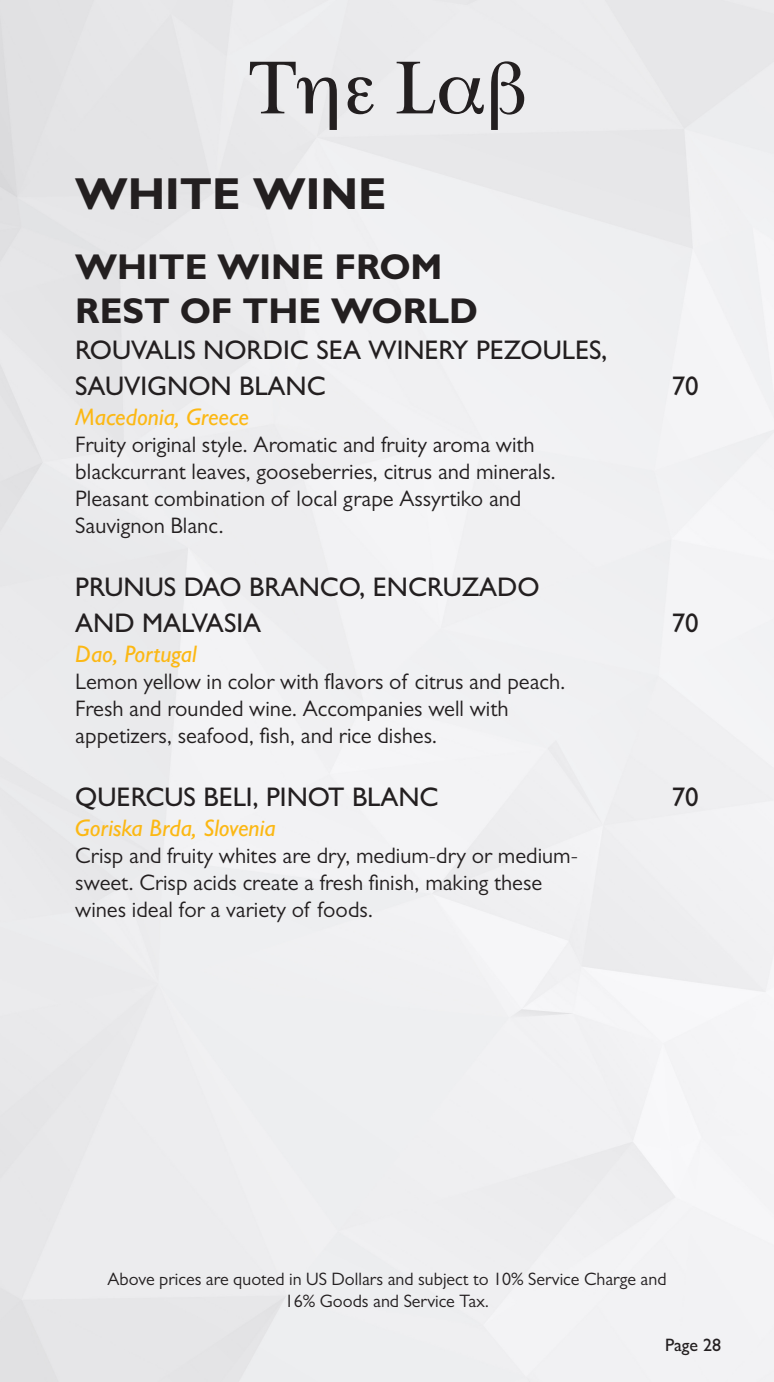
<style>
.page{position:relative;width:774px;height:1382px;background:#fff}
.page>*{position:absolute;margin:0;border:0;box-sizing:border-box;transform-origin:0 0}
.t1{font:700 45px "Gill Sans";color:#231f20}
.t2{font:700 36px "Gill Sans";color:#231f20}
.t3{font:500 27px "Gill Sans";color:#231f20}
.t4{font:italic 500 24px "Gill Sans";color:#fcb814}
.t5{font:22.5px "Gill Sans";color:#231f20}
.t6{font:18px/21.6px "Gill Sans";color:#231f20;text-align:center}
.t7{font:500 18px "Gill Sans";color:#231f20}
</style>
<div class="page">
<svg style="left:250px;top:62px;width:87px;height:68px;background:#bdbcbe"></svg>
<svg style="left:348px;top:77px;width:26px;height:37px"></svg>
<svg style="left:491px;top:61px;width:33px;height:69px;background:#a3a2a4"></svg>
<svg style="left:397px;top:62px;width:87px;height:52px;background:#b7b6b8"></svg>
<p class="t1" style="left:75px;top:166px;width:313px">WHITE WINE</p>
<p class="t2" style="left:75px;top:245px;width:369px">WHITE WINE FROM</p>
<p class="t2" style="left:75px;top:288px;width:404px">REST OF THE WORLD</p>
<p class="t3" style="left:75px;top:334px;width:534px">ROUVALIS NORDIC SEA WINERY PEZOULES,</p>
<p class="t3" style="left:75px;top:370px;width:252px">SAUVIGNON BLANC</p>
<p class="t3" style="left:672px;top:370px;width:28px">70</p>
<p class="t4" style="left:75px;top:402px;width:175px">Macedonia, Greece</p>
<p class="t5" style="left:75px;top:431px;width:461px">Fruity original style. Aromatic and fruity aroma with</p>
<p class="t5" style="left:75px;top:458px;width:482px">blackcurrant leaves, gooseberries, citrus and minerals.</p>
<p class="t5" style="left:75px;top:485px;width:448px">Pleasant combination of local grape Assyrtiko and</p>
<p class="t5" style="left:75px;top:512px;width:150px">Sauvignon Blanc.</p>
<p class="t3" style="left:75px;top:571px;width:466px">PRUNUS DAO BRANCO, ENCRUZADO</p>
<p class="t3" style="left:75px;top:607px;width:188px">AND MALVASIA</p>
<p class="t3" style="left:672px;top:607px;width:28px">70</p>
<p class="t4" style="left:75px;top:639px;width:123px">Dao, Portugal</p>
<p class="t5" style="left:75px;top:668px;width:492px">Lemon yellow in color with flavors of citrus and peach.</p>
<p class="t5" style="left:75px;top:695px;width:435px">Fresh and rounded wine. Accompanies well with</p>
<p class="t5" style="left:75px;top:722px;width:363px">appetizers, seafood, fish, and rice dishes.</p>
<p class="t3" style="left:75px;top:781px;width:365px">QUERCUS BELI, PINOT BLANC</p>
<p class="t3" style="left:672px;top:781px;width:28px">70</p>
<p class="t4" style="left:75px;top:813px;width:202px">Goriska Brda, Slovenia</p>
<p class="t5" style="left:75px;top:842px;width:504px">Crisp and fruity whites are dry, medium-dry or medium-</p>
<p class="t5" style="left:75px;top:869px;width:468px">sweet. Crisp acids create a fresh finish, making these</p>
<p class="t5" style="left:75px;top:896px;width:299px">wines ideal for a variety of foods.</p>
<p class="t6" style="left:107px;top:1268px;width:561px">Above prices are quoted in US Dollars and subject to 10% Service Charge and<br>16% Goods and Service Tax.</p>
<p class="t7" style="left:665px;top:1334px;width:58px">Page 28</p>
</div>
